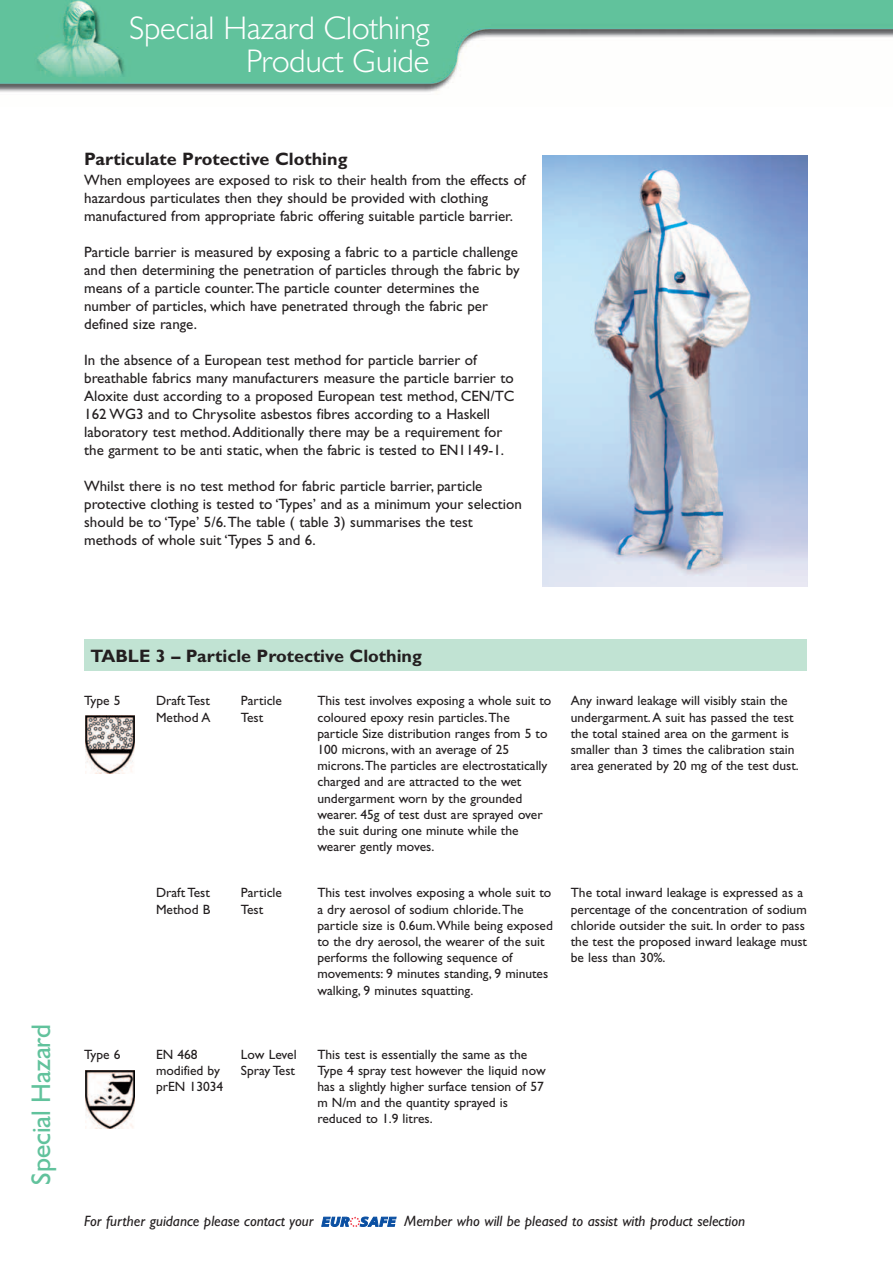
<style>
.page{position:relative;width:893px;height:1263px;background:#fff}
.page>*{position:absolute;margin:0;border:0;box-sizing:border-box;transform-origin:0 0}
.t1{font:300 32.85px/33px "Humanist 521 BT";color:#fff;text-align:right}
.t2{font:27px "Humanist 521 BT";color:#61c29c}
.t3{font:700 18px "Gill Sans";color:#231f20}
.t4{font:15px/18px "Gill Sans";color:#231f20}
.t5{font:italic 15px "Gill Sans";color:#231f20}
.t6{font:13.5px/16.2px "Gill Sans";color:#231f20}
</style>
<div class="page">
<img style="left:0;top:0;width:892px;height:92px">
<svg style="left:321px;top:1216px;width:76px;height:11px"></svg>
<div style="left:84px;top:639px;width:723px;height:32px;background:#c1e3d3"></div>
<img style="left:85px;top:1070px;width:50px;height:58px">
<img style="left:85px;top:716px;width:50px;height:58px">
<img style="left:543px;top:156px;width:264px;height:431px">
<h1 class="t1" style="left:129px;top:14px;width:302px">Special Hazard Clothing<br>Product Guide</h1>
<h3 class="t3" style="left:84px;top:153px;width:265px">Particulate Protective Clothing</h3>
<p class="t4" style="left:84px;top:173px;width:443px">When employees are exposed to risk to their health from the effects of hazardous particulates then they should be provided with clothing manufactured from appropriate fabric offering suitable particle barrier.</p>
<p class="t4" style="left:84px;top:245px;width:437px">Particle barrier is measured by exposing a fabric to a particle challenge and then determining the penetration of particles through the fabric by means of a particle counter.The particle counter determines the number of particles, which have penetrated through the fabric per defined size range.</p>
<p class="t4" style="left:84px;top:353px;width:432px">In the absence of a European test method for particle barrier of breathable fabrics many manufacturers measure the particle barrier to Aloxite dust according to a proposed European test method, CEN/TC 162 WG3 and to Chrysolite asbestos fibres according to a Haskell laboratory test method.Additionally there may be a requirement for the garment to be anti static, when the fabric is tested to EN1149-1.</p>
<p class="t4" style="left:84px;top:479px;width:439px">Whilst there is no test method for fabric particle barrier, particle protective clothing is tested to ‘Types’ and as a minimum your selection should be to ‘Type’ 5/6.The table ( table 3) summarises the test methods of whole suit ‘Types 5 and 6.</p>
<h2 class="t2" style="left:31px;top:1185px;width:163px;rotate:-90deg">Special Hazard</h2>
<h3 class="t3" style="left:91px;top:650px;width:333px">TABLE 3 – Particle Protective Clothing</h3>
<p class="t6" style="left:84px;top:694px;width:38px">Type 5</p>
<p class="t6" style="left:156px;top:694px;width:55px">Draft Test</p>
<p class="t6" style="left:241px;top:694px;width:43px">Particle</p>
<p class="t6" style="left:156px;top:710px;width:56px">Method A</p>
<p class="t6" style="left:241px;top:710px;width:24px">Test</p>
<p class="t6" style="left:317px;top:694px;width:235px">This test involves exposing a whole suit to coloured epoxy resin particles.The particle Size distribution ranges from 5 to 100 microns, with an average of 25 microns.The particles are electrostatically charged and are attracted to the wet undergarment worn by the grounded wearer. 45g of test dust are sprayed over the suit during one minute while the wearer gently moves.</p>
<p class="t6" style="left:571px;top:694px;width:230px">Any inward leakage will visibly stain the undergarment.A suit has passed the test the total stained area on the garment is smaller than 3 times the calibration stain area generated by 20 mg of the test dust.</p>
<p class="t6" style="left:156px;top:886px;width:55px">Draft Test</p>
<p class="t6" style="left:241px;top:886px;width:43px">Particle</p>
<p class="t6" style="left:156px;top:903px;width:56px">Method B</p>
<p class="t6" style="left:241px;top:903px;width:24px">Test</p>
<p class="t6" style="left:84px;top:1048px;width:38px">Type 6</p>
<p class="t6" style="left:156px;top:1048px;width:43px">EN 468</p>
<p class="t6" style="left:241px;top:1048px;width:57px">Low Level</p>
<p class="t6" style="left:156px;top:1064px;width:66px">modified by</p>
<p class="t6" style="left:241px;top:1064px;width:56px">Spray Test</p>
<p class="t6" style="left:156px;top:1080px;width:69px">prEN 13034</p>
<p class="t6" style="left:317px;top:886px;width:237px">This test involves exposing a whole suit to a dry aerosol of sodium chloride.The particle size is 0.6um.While being exposed to the dry aerosol, the wearer of the suit performs the following sequence of movements: 9 minutes standing, 9 minutes walking, 9 minutes squatting.</p>
<p class="t6" style="left:571px;top:886px;width:238px">The total inward leakage is expressed as a percentage of the concentration of sodium chloride outsider the suit. In order to pass the test the proposed inward leakage must be less than 30%.</p>
<p class="t6" style="left:317px;top:1048px;width:230px">This test is essentially the same as the Type 4 spray test however the liquid now has a slightly higher surface tension of 57 m N/m and the quantity sprayed is reduced to 1.9 litres.</p>
<p class="t5" style="left:84px;top:1216px;width:231px">For further guidance please contact your</p>
<p class="t5" style="left:404px;top:1216px;width:342px">Member who will be pleased to assist with product selection</p>
</div>
